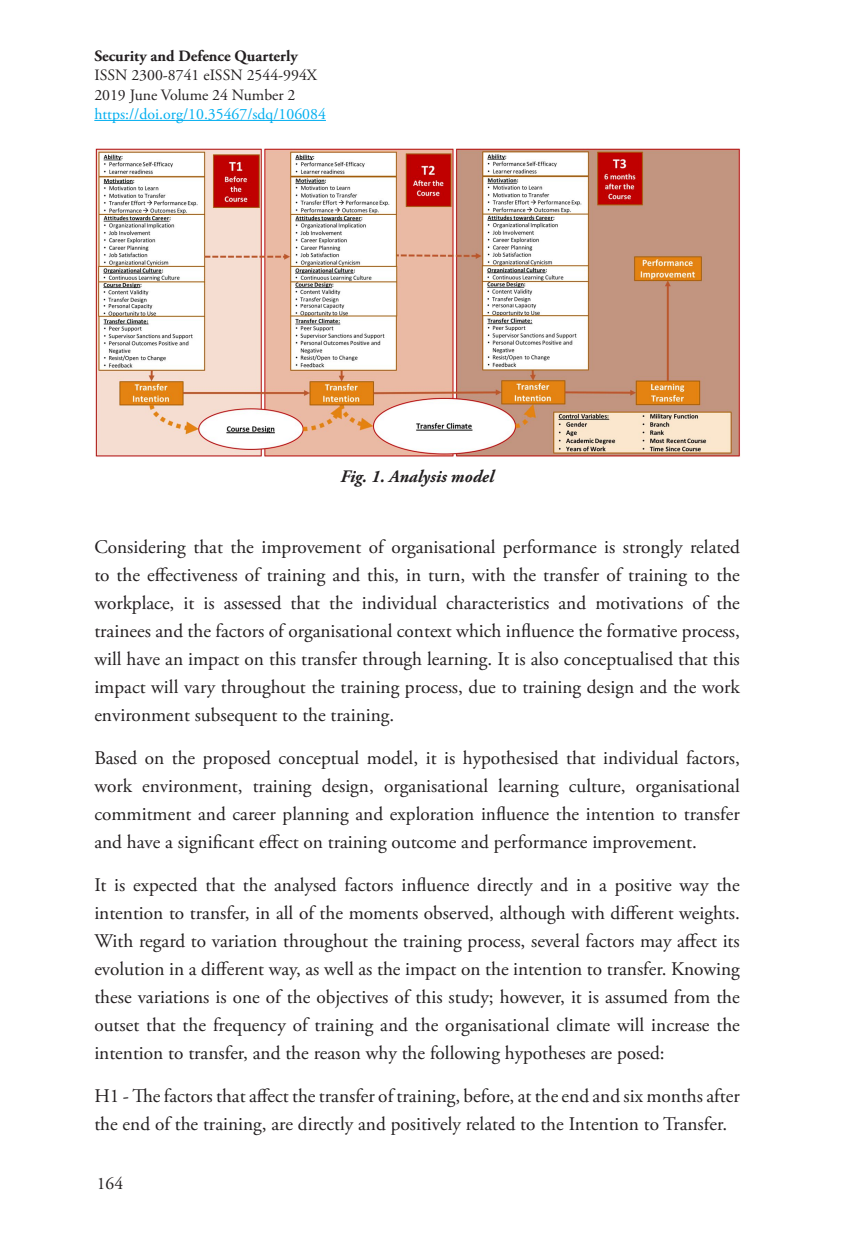
<style>
.page{position:relative;width:864px;height:1236px;background:#fff}
.page>*{position:absolute;margin:0;border:0;box-sizing:border-box;transform-origin:0 0}
.t1{font:19.25px/28px "Adobe Garamond Pro";color:#231f20;text-align:justify}
.t2{font:italic 700 17.5px "Adobe Garamond Pro";color:#231f20}
.t3{font:17.5px "Adobe Garamond Pro";color:#231f20}
.t4{font:15.75px/19.2px "Adobe Garamond Pro";color:#231f20}
.t5{font:15.75px "Adobe Garamond Pro";color:#00aeef}
.t6{font:700 15.75px "Adobe Garamond Pro";color:#231f20}
</style>
<div class="page">
<hr style="left:94px;top:120px;width:232px;height:1px;background:#00aeef">
<img style="left:95px;top:149px;width:644px;height:308px">
<p class="t6" style="left:94px;top:47px;width:205px">Security and Defence Quarterly</p>
<p class="t4" style="left:94px;top:66px;width:224px">ISSN 2300-8741 eISSN 2544-994X<br>2019 June Volume 24 Number 2</p>
<p class="t5" style="left:94px;top:104px;width:233px">https://doi.org/10.35467/sdq/106084</p>
<p class="t2" style="left:340px;top:466px;width:155px">Fig. 1. Analysis model</p>
<p class="t1" style="left:94px;top:533px;width:646px">Considering that the improvement of organisational performance is strongly related to the effectiveness of training and this, in turn, with the transfer of training to the workplace, it is assessed that the individual characteristics and motivations of the trainees and the factors of organisational context which influence the formative process, will have an impact on this transfer through learning. It is also conceptualised that this impact will vary throughout the training process, due to training design and the work environment subsequent to the training.</p>
<p class="t1" style="left:94px;top:744px;width:646px">Based on the proposed conceptual model, it is hypothesised that individual factors, work environment, training design, organisational learning culture, organisational commitment and career planning and exploration influence the intention to transfer and have a significant effect on training outcome and performance improvement.</p>
<p class="t1" style="left:94px;top:871px;width:646px">It is expected that the analysed factors influence directly and in a positive way the intention to transfer, in all of the moments observed, although with different weights.<br>With regard to variation throughout the training process, several factors may affect its evolution in a different way, as well as the impact on the intention to transfer. Knowing these variations is one of the objectives of this study; however, it is assumed from the outset that the frequency of training and the organisational climate will increase the intention to transfer, and the reason why the following hypotheses are posed:</p>
<p class="t1" style="left:94px;top:1082px;width:646px">H1 - The factors that affect the transfer of training, before, at the end and six months after the end of the training, are directly and positively related to the Intention to Transfer.</p>
<p class="t3" style="left:97px;top:1172px;width:28px">164</p>
</div>
